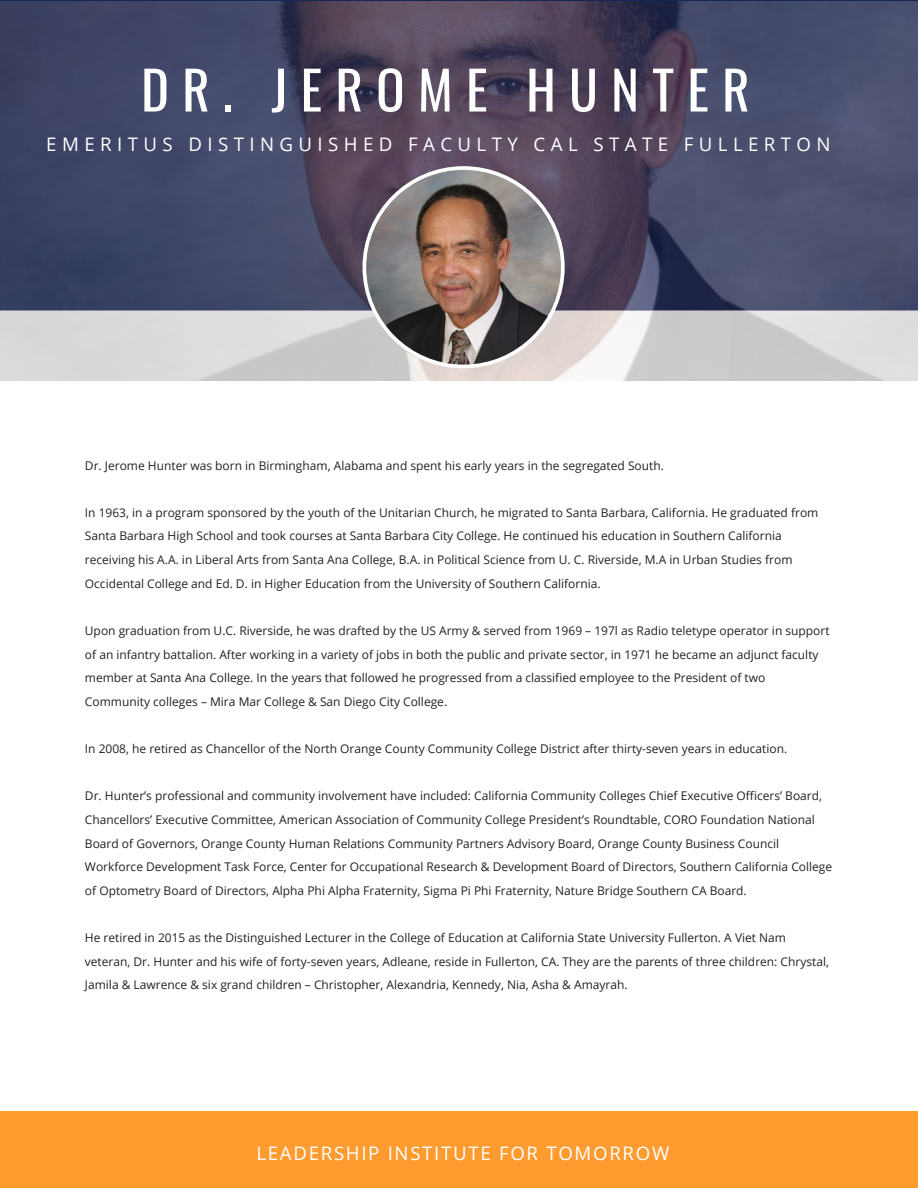
<style>
.page{position:relative;width:918px;height:1188px;background:#fff}
.page>*{position:absolute;margin:0;border:0;box-sizing:border-box;transform-origin:0 0}
.t1{font:52.95px "Oswald";letter-spacing:.25em;color:#fff}
.t2{font:18.75px "Open Sans";letter-spacing:.29em;color:#fff}
.t3{font:18.75px "Open Sans";letter-spacing:.09em;color:#fff}
.t4{font:12px/23.7px "Open Sans";color:#222}
</style>
<div class="page">
<img style="left:0;top:1px;width:918px;height:309px">
<div style="left:0;top:1112px;width:918px;height:76px;background:#ff9b2f"></div>
<svg style="left:0;top:310px;width:918px;height:71px;fill:#dad9d9"></svg>
<svg style="left:363px;top:166px;width:202px;height:202px"></svg>
<h1 class="t1" style="left:141px;top:48px;width:610px">DR. JEROME HUNTER</h1>
<h2 class="t2" style="left:46px;top:131px;width:786px">EMERITUS DISTINGUISHED FACULTY CAL STATE FULLERTON</h2>
<p class="t4" style="left:85px;top:453px;width:581px">Dr. Jerome Hunter was born in Birmingham, Alabama and spent his early years in the segregated South.</p>
<p class="t4" style="left:85px;top:500px;width:735px">In 1963, in a program sponsored by the youth of the Unitarian Church, he migrated to Santa Barbara, California. He graduated from Santa Barbara High School and took courses at Santa Barbara City College. He continued his education in Southern California receiving his A.A. in Liberal Arts from Santa Ana College, B.A. in Political Science from U. C. Riverside, M.A in Urban Studies from Occidental College and Ed. D. in Higher Education from the University of Southern California.</p>
<p class="t4" style="left:85px;top:618px;width:746px">Upon graduation from U.C. Riverside, he was drafted by the US Army &amp; served from 1969 – 197l as Radio teletype operator in support of an infantry battalion. After working in a variety of jobs in both the public and private sector, in 1971 he became an adjunct faculty member at Santa Ana College. In the years that followed he progressed from a classified employee to the President of two Community colleges – Mira Mar College &amp; San Diego City College.</p>
<p class="t4" style="left:85px;top:737px;width:704px">In 2008, he retired as Chancellor of the North Orange County Community College District after thirty-seven years in education.</p>
<p class="t4" style="left:85px;top:784px;width:749px">Dr. Hunter’s professional and community involvement have included: California Community Colleges Chief Executive Officers’ Board, Chancellors’ Executive Committee, American Association of Community College President’s Roundtable, CORO Foundation National Board of Governors, Orange County Human Relations Community Partners Advisory Board, Orange County Business Council Workforce Development Task Force, Center for Occupational Research &amp; Development Board of Directors, Southern California College of Optometry Board of Directors, Alpha Phi Alpha Fraternity, Sigma Pi Phi Fraternity, Nature Bridge Southern CA Board.</p>
<p class="t4" style="left:85px;top:926px;width:746px">He retired in 2015 as the Distinguished Lecturer in the College of Education at California State University Fullerton. A Viet Nam veteran, Dr. Hunter and his wife of forty-seven years, Adleane, reside in Fullerton, CA. They are the parents of three children: Chrystal,<br>Jamila &amp; Lawrence &amp; six grand children – Christopher, Alexandria, Kennedy, Nia, Asha &amp; Amayrah.</p>
<h2 class="t3" style="left:257px;top:1140px;width:414px">LEADERSHIP INSTITUTE FOR TOMORROW</h2>
</div>
